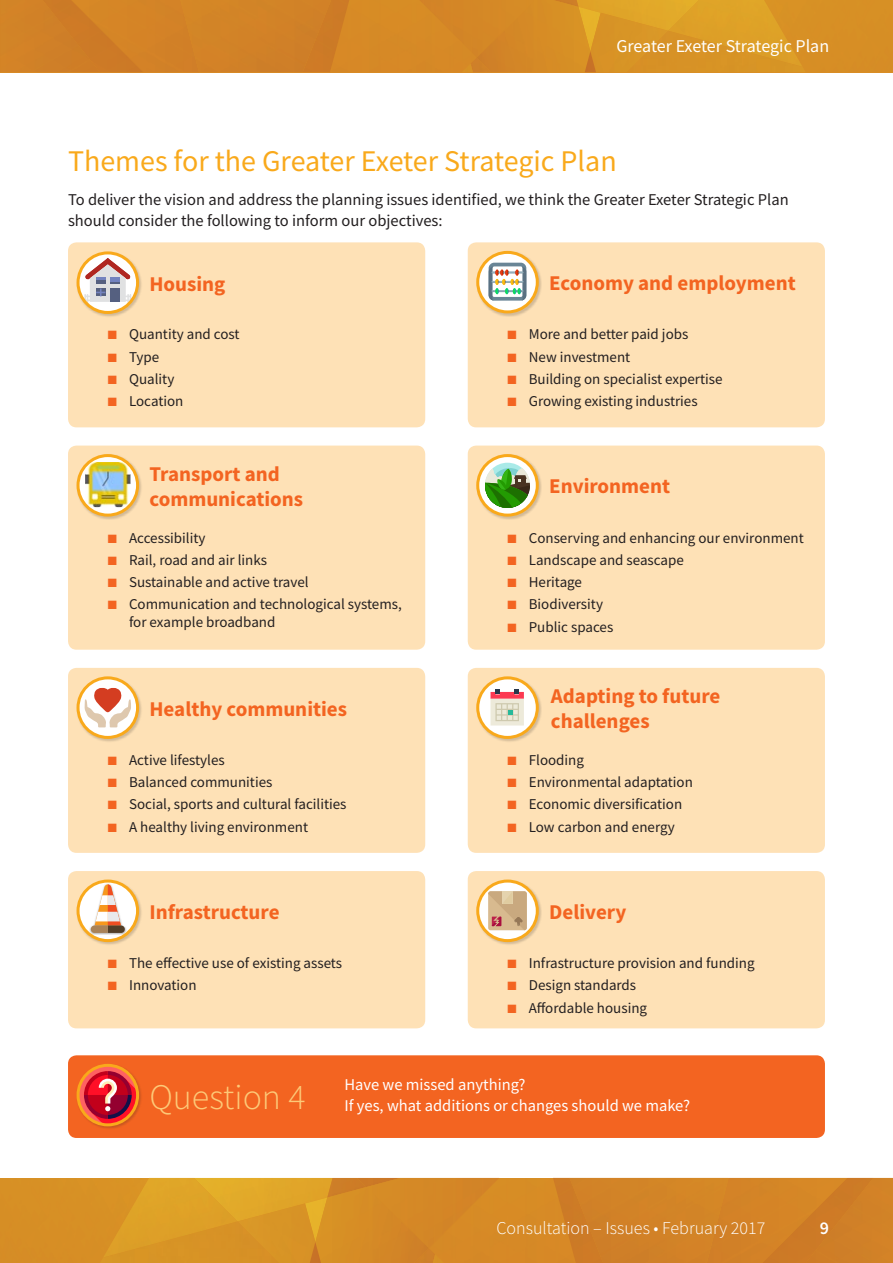
<style>
.page{position:relative;width:893px;height:1263px;background:#fff}
.page>*{position:absolute;margin:0;border:0;box-sizing:border-box;transform-origin:0 0}
.t1{font:30px "Source Sans Pro";color:#f9a91b}
.t2{font:700 21px/25.2px "Source Sans Pro";color:#f36421}
.t3{font:300 18px "Source Sans Pro";color:#fff}
.t4{font:18px "Source Sans Pro";letter-spacing:-.01em;color:#fff}
.t5{font:600 18px "Source Sans Pro";color:#fff}
.t6{font:16.5px/21px "Source Sans Pro";color:#231f20}
.t7{font:16.5px/21px "Source Sans Pro";color:#fff}
.t8{font:15px/18px "Source Sans Pro";color:#231f20}
.s1{color:#f36421}
</style>
<div class="page">
<div style="left:729px;top:1178px;width:21px;height:85px;background:#d28227"></div>
<img style="left:750px;top:1178px;width:45px;height:85px">
<div style="left:435px;top:1178px;width:118px;height:85px;background:#d78a26"></div>
<img style="left:553px;top:1178px;width:16px;height:85px">
<div style="left:569px;top:1178px;width:160px;height:85px;background:#d28227"></div>
<div style="left:366px;top:1178px;width:133px;height:70px;background:#d58926"></div>
<div style="left:0;top:1178px;width:103px;height:85px;background:#d78f25"></div>
<div style="left:237px;top:1178px;width:90px;height:25px;background:#e1a729"></div>
<img style="left:327px;top:1178px;width:39px;height:9px">
<img style="left:103px;top:1178px;width:134px;height:43px">
<img style="left:429px;top:1248px;width:6px;height:6px">
<img style="left:305px;top:1197px;width:10px;height:6px">
<img style="left:315px;top:1187px;width:114px;height:76px">
<img style="left:237px;top:1203px;width:78px;height:60px">
<img style="left:306px;top:1242px;width:18px;height:21px">
<img style="left:93px;top:1221px;width:199px;height:42px">
<div style="left:795px;top:1178px;width:98px;height:85px;background:#d08027"></div>
<img style="left:429px;top:1254px;width:28px;height:9px">
<div style="left:143px;top:0;width:34px;height:72px;background:#d38227"></div>
<img style="left:100px;top:0;width:43px;height:72px">
<div style="left:353px;top:0;width:186px;height:72px;background:#d78926"></div>
<img style="left:336px;top:0;width:17px;height:72px">
<div style="left:177px;top:0;width:159px;height:72px;background:#d28127"></div>
<div style="left:406px;top:0;width:133px;height:58px;background:#d58926"></div>
<div style="left:539px;top:7px;width:46px;height:65px;background:#d78e25"></div>
<div style="left:803px;top:0;width:90px;height:72px;background:#d78e25"></div>
<img style="left:573px;top:0;width:95px;height:31px">
<img style="left:539px;top:0;width:39px;height:7px">
<img style="left:668px;top:0;width:135px;height:31px">
<img style="left:491px;top:58px;width:1px;height:14px">
<img style="left:471px;top:57px;width:20px;height:15px">
<img style="left:578px;top:7px;width:23px;height:44px">
<img style="left:590px;top:13px;width:78px;height:59px">
<img style="left:585px;top:51px;width:11px;height:21px">
<img style="left:627px;top:31px;width:179px;height:41px">
<div style="left:0;top:0;width:100px;height:72px;background:#d08027"></div>
<svg style="left:462px;top:64px;width:11px;height:8px"></svg>
<div style="left:68px;top:1055px;width:757px;height:83px;background:#f36421;border-radius:9px"></div>
<div style="left:76px;top:1063px;width:66px;height:67px;background:#231f20;opacity:.2"></div>
<svg style="left:78px;top:1065px;width:59px;height:60px;background:#d43e39"></svg>
<div style="left:77px;top:1064px;width:62px;height:62px;border:3px solid #f9a91b;border-radius:50%"></div>
<div style="left:468px;top:446px;width:357px;height:204px;background:#fee1b6;border-radius:9px"></div>
<div style="left:476px;top:454px;width:66px;height:66px;background:#231f20;opacity:.2"></div>
<svg style="left:478px;top:456px;width:59px;height:59px"></svg>
<div style="left:485px;top:463px;width:45px;height:45px;background:#a9eae8;border-radius:50%"></div>
<svg style="left:485px;top:468px;width:45px;height:40px;background:#6ca459"></svg>
<div style="left:476px;top:454px;width:63px;height:63px;border:3px solid #f9a91b;border-radius:50%"></div>
<div style="left:468px;top:871px;width:357px;height:157px;background:#fee1b6;border-radius:9px"></div>
<div style="left:476px;top:879px;width:66px;height:66px;background:#231f20;opacity:.2"></div>
<svg style="left:478px;top:881px;width:59px;height:59px"></svg>
<svg style="left:488px;top:891px;width:39px;height:39px;background:#cfab86"></svg>
<div style="left:476px;top:879px;width:63px;height:63px;border:3px solid #f9a91b;border-radius:50%"></div>
<div style="left:68px;top:242px;width:357px;height:185px;background:#fee1b6;border-radius:9px"></div>
<div style="left:76px;top:251px;width:66px;height:66px;background:#231f20;opacity:.2"></div>
<svg style="left:78px;top:253px;width:60px;height:59px"></svg>
<svg style="left:84px;top:258px;width:47px;height:45px;background:#cdbbbc"></svg>
<div style="left:77px;top:251px;width:62px;height:63px;border:3px solid #f9a91b;border-radius:50%"></div>
<div style="left:468px;top:242px;width:357px;height:185px;background:#fee1b6;border-radius:9px"></div>
<div style="left:476px;top:250px;width:66px;height:67px;background:#231f20;opacity:.2"></div>
<svg style="left:478px;top:252px;width:59px;height:60px"></svg>
<svg style="left:489px;top:263px;width:37px;height:38px"></svg>
<div style="left:476px;top:251px;width:63px;height:62px;border:3px solid #f9a91b;border-radius:50%"></div>
<div style="left:68px;top:871px;width:357px;height:157px;background:#fee1b6;border-radius:9px"></div>
<div style="left:76px;top:879px;width:66px;height:66px;background:#231f20;opacity:.2"></div>
<svg style="left:78px;top:881px;width:60px;height:59px"></svg>
<div style="left:89px;top:882px;width:38px;height:53px;background:#231f20;opacity:.4"></div>
<svg style="left:91px;top:884px;width:34px;height:49px;background:#e5c7b0"></svg>
<div style="left:77px;top:879px;width:62px;height:63px;border:3px solid #f9a91b;border-radius:50%"></div>
<div style="left:68px;top:446px;width:357px;height:204px;background:#fee1b6;border-radius:9px"></div>
<div style="left:76px;top:454px;width:66px;height:66px;background:#231f20;opacity:.2"></div>
<svg style="left:78px;top:456px;width:60px;height:59px"></svg>
<img style="left:85px;top:462px;width:45px;height:45px">
<div style="left:77px;top:454px;width:62px;height:63px;border:3px solid #f9a91b;border-radius:50%"></div>
<div style="left:468px;top:668px;width:357px;height:185px;background:#fee1b6;border-radius:9px"></div>
<div style="left:476px;top:676px;width:66px;height:66px;background:#231f20;opacity:.2"></div>
<svg style="left:478px;top:678px;width:59px;height:59px"></svg>
<svg style="left:490px;top:689px;width:34px;height:36px"></svg>
<div style="left:476px;top:676px;width:63px;height:63px;border:3px solid #f9a91b;border-radius:50%"></div>
<div style="left:68px;top:668px;width:357px;height:185px;background:#fee1b6;border-radius:9px"></div>
<div style="left:76px;top:676px;width:66px;height:66px;background:#231f20;opacity:.2"></div>
<svg style="left:78px;top:678px;width:60px;height:59px"></svg>
<svg style="left:84px;top:688px;width:47px;height:40px;background:#ecc0b0"></svg>
<div style="left:77px;top:676px;width:62px;height:63px;border:3px solid #f9a91b;border-radius:50%"></div>
<p class="t4" style="left:616px;top:34px;width:214px">Greater Exeter Strategic Plan</p>
<h1 class="t1" style="left:68px;top:142px;width:550px">Themes for the Greater Exeter Strategic Plan</h1>
<p class="t6" style="left:68px;top:189px;width:722px">To deliver the vision and address the planning issues identified, we think the Greater Exeter Strategic Plan should consider the following to inform our objectives:</p>
<h2 class="t2" style="left:149px;top:271px;width:78px">Housing</h2>
<p class="t8" style="left:108px;top:325px;width:133px"><span class="s1">■</span> Quantity and cost</p>
<p class="t8" style="left:108px;top:348px;width:53px"><span class="s1">■</span> Type</p>
<p class="t8" style="left:108px;top:370px;width:68px"><span class="s1">■</span> Quality</p>
<p class="t8" style="left:108px;top:392px;width:77px"><span class="s1">■</span> Location</p>
<h2 class="t2" style="left:149px;top:461px;width:155px">Transport and communications</h2>
<p class="t8" style="left:108px;top:529px;width:99px"><span class="s1">■</span> Accessibility</p>
<p class="t8" style="left:108px;top:551px;width:161px"><span class="s1">■</span> Rail, road and air links</p>
<p class="t8" style="left:108px;top:573px;width:202px"><span class="s1">■</span> Sustainable and active travel</p>
<p class="t8" style="left:129px;top:595px;width:274px;text-indent:-21px"><span class="s1">■</span> Communication and technological systems, for example broadband</p>
<h2 class="t2" style="left:149px;top:696px;width:199px">Healthy communities</h2>
<p class="t8" style="left:108px;top:751px;width:119px"><span class="s1">■</span> Active lifestyles</p>
<p class="t8" style="left:108px;top:773px;width:166px"><span class="s1">■</span> Balanced communities</p>
<p class="t8" style="left:108px;top:795px;width:240px"><span class="s1">■</span> Social, sports and cultural facilities</p>
<p class="t8" style="left:108px;top:818px;width:202px"><span class="s1">■</span> A healthy living environment</p>
<h2 class="t2" style="left:149px;top:899px;width:132px">Infrastructure</h2>
<p class="t8" style="left:108px;top:954px;width:236px"><span class="s1">■</span> The effective use of existing assets</p>
<p class="t8" style="left:108px;top:976px;width:90px"><span class="s1">■</span> Innovation</p>
<h2 class="t2" style="left:549px;top:270px;width:248px">Economy and employment</h2>
<p class="t8" style="left:507px;top:325px;width:182px"><span class="s1">■</span> More and better paid jobs</p>
<p class="t8" style="left:507px;top:348px;width:124px"><span class="s1">■</span> New investment</p>
<p class="t8" style="left:507px;top:370px;width:217px"><span class="s1">■</span> Building on specialist expertise</p>
<p class="t8" style="left:507px;top:392px;width:192px"><span class="s1">■</span> Growing existing industries</p>
<h2 class="t2" style="left:549px;top:473px;width:123px">Environment</h2>
<p class="t8" style="left:507px;top:529px;width:298px"><span class="s1">■</span> Conserving and enhancing our environment</p>
<p class="t8" style="left:507px;top:551px;width:178px"><span class="s1">■</span> Landscape and seascape</p>
<p class="t8" style="left:507px;top:573px;width:76px"><span class="s1">■</span> Heritage</p>
<p class="t8" style="left:507px;top:595px;width:97px"><span class="s1">■</span> Biodiversity</p>
<p class="t8" style="left:507px;top:618px;width:107px"><span class="s1">■</span> Public spaces</p>
<h2 class="t2" style="left:551px;top:683px;width:171px">Adapting to future challenges</h2>
<p class="t8" style="left:507px;top:751px;width:78px"><span class="s1">■</span> Flooding</p>
<p class="t8" style="left:507px;top:773px;width:187px"><span class="s1">■</span> Environmental adaptation</p>
<p class="t8" style="left:507px;top:795px;width:176px"><span class="s1">■</span> Economic diversification</p>
<p class="t8" style="left:507px;top:818px;width:169px"><span class="s1">■</span> Low carbon and energy</p>
<h2 class="t2" style="left:549px;top:899px;width:79px">Delivery</h2>
<p class="t8" style="left:507px;top:954px;width:249px"><span class="s1">■</span> Infrastructure provision and funding</p>
<p class="t8" style="left:507px;top:976px;width:130px"><span class="s1">■</span> Design standards</p>
<p class="t8" style="left:507px;top:998px;width:141px"><span class="s1">■</span> Affordable housing</p>
<p class="t7" style="left:149px;top:1074px;width:542px;text-indent:195px">Have we missed anything?<br><sup>Question</sup> <sup>4</sup> If yes, what additions or changes should we make?</p>
<p class="t3" style="left:496px;top:1217px;width:270px">Consultation – Issues • February 2017</p>
<p class="t5" style="left:820px;top:1216px;width:11px">9</p>
</div>
